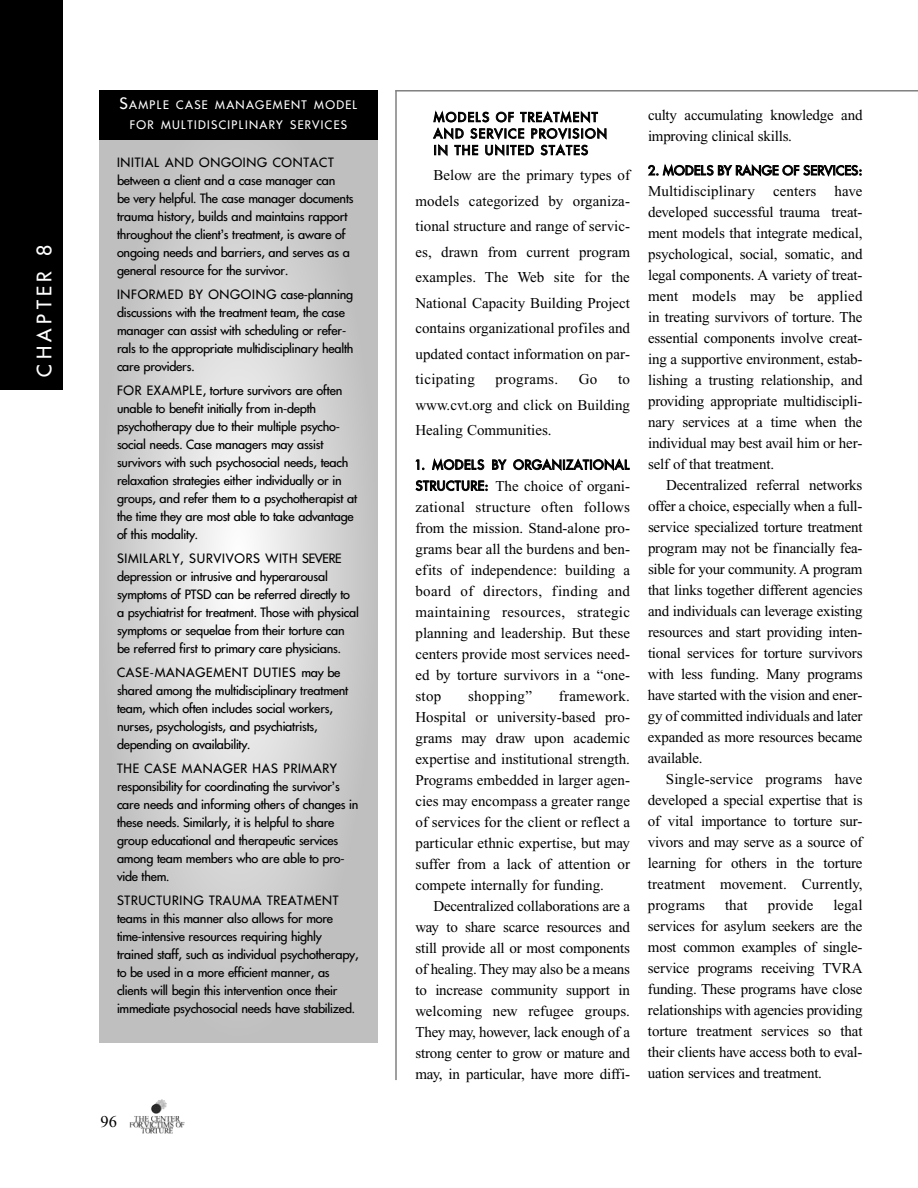
<style>
.page{position:relative;width:918px;height:1188px;background:#fff}
.page>*{position:absolute;margin:0;border:0;box-sizing:border-box;transform-origin:0 0}
.t1{font:21px "Donata";letter-spacing:.215em;color:#fff}
.t2{font:16.5px "Times New Roman";color:#000}
.t3{font:15px/21px "Times New Roman";letter-spacing:-.01em;color:#000;text-align:justify}
.t4{font:15px "Times New Roman";letter-spacing:.02em;color:#000}
.t5{font:13.5px/18px "Donata";letter-spacing:-.015em;color:#000}
.t6{font:13.5px/16.5px "Donata";letter-spacing:.105em;color:#000}
.t7{font:13.5px "Donata";letter-spacing:.03em;color:#000}
.t8{font:13.5px "Donata";letter-spacing:.055em;color:#000}
.t9{font:12.3px/19.5px "Donata";letter-spacing:.105em;color:#fff;text-align:center}
.s1{font-size:16.5px}
.s2{font-family:"Donata";font-size:13.5px}
</style>
<div class="page">
<div style="left:99px;top:140px;width:279px;height:902px;background:#bfbfbf"></div>
<div style="left:100px;top:96px;width:277px;height:940px;background:#c0c0c0;border-radius:50%"></div>
<div style="left:108px;top:126px;width:261px;height:881px;background:#c4c4c4;border-radius:50%"></div>
<div style="left:117px;top:155px;width:243px;height:823px;background:#c8c8c8;border-radius:50%"></div>
<div style="left:126px;top:184px;width:225px;height:764px;background:#ccc;border-radius:50%"></div>
<div style="left:134px;top:214px;width:209px;height:705px;background:#d0d0d0;border-radius:50%"></div>
<div style="left:143px;top:243px;width:191px;height:646px;background:#d4d4d4;border-radius:50%"></div>
<div style="left:152px;top:273px;width:173px;height:587px;background:#d8d8d8;border-radius:50%"></div>
<div style="left:160px;top:302px;width:157px;height:529px;background:#dcdcdc;border-radius:50%"></div>
<div style="left:169px;top:331px;width:139px;height:470px;background:#e0e0e0;border-radius:50%"></div>
<div style="left:178px;top:361px;width:121px;height:411px;background:#e4e4e4;border-radius:50%"></div>
<div style="left:186px;top:390px;width:105px;height:353px;background:#e8e8e8;border-radius:50%"></div>
<div style="left:195px;top:419px;width:87px;height:294px;background:#ececec;border-radius:50%"></div>
<div style="left:204px;top:449px;width:69px;height:235px;background:#f0f0f0;border-radius:50%"></div>
<div style="left:212px;top:478px;width:53px;height:176px;background:#f4f4f4;border-radius:50%"></div>
<div style="left:221px;top:508px;width:35px;height:117px;background:#f8f8f8;border-radius:50%"></div>
<div style="left:230px;top:537px;width:17px;height:59px;background:#fcfcfc;border-radius:50%"></div>
<div style="left:99px;top:90px;width:279px;height:50px;background:#000"></div>
<hr style="left:395px;top:90px;width:2px;height:990px;background:#808080">
<hr style="left:395px;top:90px;width:523px;height:2px;background:#808080">
<img style="left:129px;top:1099px;width:56px;height:35px">
<div style="left:0;top:0;width:63px;height:390px;background:#000"></div>
<h1 class="t1" style="left:33px;top:377px;width:133px;rotate:-90deg">CHAPTER 8</h1>
<p class="t9" style="left:119px;top:95px;width:240px"><span class="s1">S</span>AMPLE CASE MANAGEMENT MODEL<br>FOR MULTIDISCIPLINARY SERVICES</p>
<p class="t5" style="left:117px;top:154px;width:238px">INITIAL AND ONGOING CONTACT between a client and a case manager can<br>be very helpful. The case manager documents trauma history, builds and maintains rapport throughout the client’s treatment, is aware of ongoing needs and barriers, and serves as a general resource for the survivor.</p>
<p class="t5" style="left:117px;top:286px;width:238px">INFORMED BY ONGOING case-planning discussions with the treatment team, the case manager can assist with scheduling or refer&shy;rals to the appropriate multidisciplinary health care providers.</p>
<p class="t5" style="left:117px;top:382px;width:242px">FOR EXAMPLE, torture survivors are often unable to benefit initially from in-depth psychotherapy due to their multiple psycho&shy;social needs. Case managers may assist survivors with such psychosocial needs, teach relaxation strategies either individually or in groups, and refer them to a psychotherapist at the time they are most able to take advantage of this modality.</p>
<p class="t5" style="left:117px;top:550px;width:243px">SIMILARLY, SURVIVORS WITH SEVERE depression or intrusive and hyperarousal symptoms of PTSD can be referred directly to a psychiatrist for treatment. Those with physical symptoms or sequelae from their torture can be referred first to primary care physicians.</p>
<p class="t5" style="left:117px;top:664px;width:233px">CASE-MANAGEMENT DUTIES may be shared among the multidisciplinary treatment team, which often includes social workers, nurses, psychologists, and psychiatrists, depending on availability.</p>
<p class="t5" style="left:117px;top:760px;width:243px">THE CASE MANAGER HAS PRIMARY responsibility for coordinating the survivor’s care needs and informing others of changes in these needs. Similarly, it is helpful to share group educational and therapeutic services among team members who are able to pro&shy;vide them.</p>
<p class="t5" style="left:117px;top:892px;width:243px">STRUCTURING TRAUMA TREATMENT teams in this manner also allows for more time-intensive resources requiring highly trained staff, such as individual psychotherapy, to be used in a more efficient manner, as clients will begin this intervention once their immediate psychosocial needs have stabilized.</p>
<p class="t2" style="left:100px;top:1116px;width:18px">96</p>
<p class="t6" style="left:434px;top:109px;width:175px">MODELS OF TREATMENT<br>AND SERVICE PROVISION<br>IN THE UNITED STATES</p>
<p class="t3" style="left:416px;top:164px;width:216px;line-height:25.5px;text-indent:18px">Below are the primary types of models categorized by organiza&shy;tional structure and range of servic&shy;es, drawn from current program examples. The Web site for the National Capacity Building Project contains organizational profiles and updated contact information on par&shy;ticipating</p>
<p class="t4" style="left:495px;top:374px;width:64px">programs.</p>
<p class="t3" style="left:579px;top:370px;width:20px">Go</p>
<p class="t3" style="left:416px;top:368px;width:216px;line-height:25.5px;text-indent:203px">to www.cvt.org and click on Building Healing Communities.</p>
<p class="t8" style="left:416px;top:457px;width:216px">1. MODELS BY ORGANIZATIONAL</p>
<p class="t3" style="left:416px;top:477px;width:216px"><span class="s2">STRUCTURE:</span> The choice of organi&shy;zational structure often follows from the mission. Stand-alone pro&shy;grams bear all the burdens and ben&shy;efits of independence: building a board of directors, finding and maintaining resources, strategic planning and leadership. But these centers provide most services need&shy;ed by torture survivors in a “one&shy;stop</p>
<p class="t3" style="left:416px;top:687px;width:216px;text-indent:143px">framework.<br>Hospital or university-based pro&shy;grams may draw upon academic expertise and institutional strength.<br>Programs embedded in larger agen&shy;cies may encompass a greater range of services for the client or reflect a particular ethnic expertise, but may suffer from a lack of attention or compete internally for funding.</p>
<p class="t3" style="left:416px;top:897px;width:216px;text-indent:18px">Decentralized collaborations are a way to share scarce resources and still provide all or most components of healing. They may also be a means to increase community support in welcoming new refugee groups.<br>They may, however, lack enough of a strong center to grow or mature and may, in particular, have more diffi-</p>
<p class="t4" style="left:468px;top:690px;width:66px">shopping”</p>
<p class="t3" style="left:648px;top:106px;width:216px">culty accumulating knowledge and improving clinical skills.</p>
<p class="t7" style="left:648px;top:163px;width:216px">2. MODELS BY RANGE OF SERVICES:</p>
<p class="t3" style="left:648px;top:182px;width:216px">Multidisciplinary centers have developed successful trauma treat&shy;ment models that integrate medical, psychological, social, somatic, and legal components. A variety of treat&shy;ment models may be applied in treating survivors of torture. The essential components involve creat&shy;ing a supportive environment, estab&shy;lishing a trusting relationship, and providing appropriate multidiscipli&shy;nary services at a time when the individual may best avail him or her&shy;self of that treatment.</p>
<p class="t3" style="left:648px;top:476px;width:216px;text-indent:18px">Decentralized referral networks offer a choice, especially when a full&shy;service specialized torture treatment program may not be financially fea&shy;sible for your community. A program that links together different agencies and individuals can leverage existing resources and start providing inten&shy;tional services for torture survivors with less funding. Many programs have started with the vision and ener&shy;gy of committed individuals and later expanded as more resources became available.</p>
<p class="t3" style="left:648px;top:770px;width:216px;text-indent:18px">Single-service programs have developed a special expertise that is of vital importance to torture sur&shy;vivors and may serve as a source of learning for others in the torture treatment movement. Currently, programs</p>
<p class="t3" style="left:648px;top:896px;width:216px;text-indent:185px">legal services for asylum seekers are the most common examples of single&shy;service programs receiving TVRA funding. These programs have close relationships with agencies providing torture treatment services so that their clients have access both to eval&shy;uation services and treatment.</p>
<p class="t3" style="left:725px;top:896px;width:24px">that</p>
<p class="t3" style="left:768px;top:896px;width:47px">provide</p>
</div>
